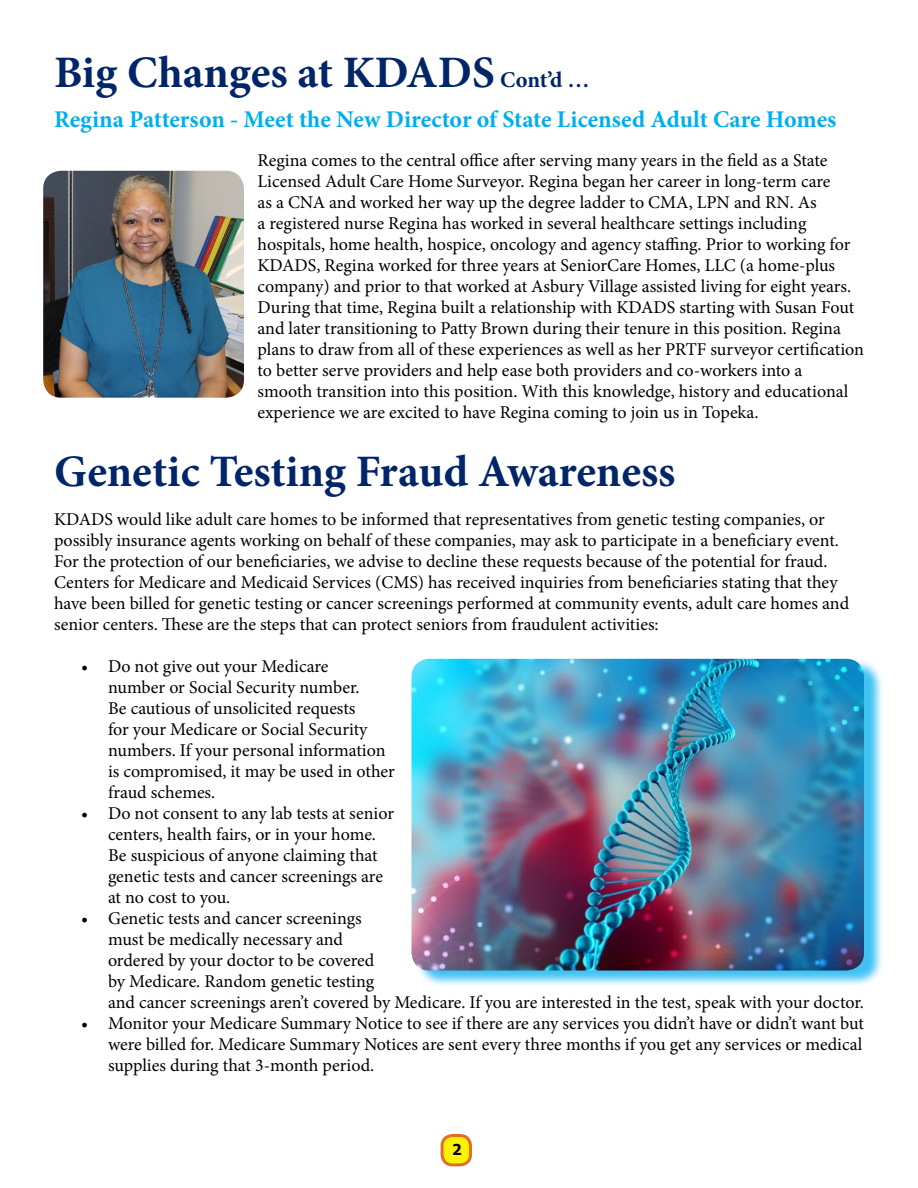
<style>
.page{position:relative;width:918px;height:1188px;background:#fff}
.page>*{position:absolute;margin:0;border:0;box-sizing:border-box;transform-origin:0 0}
.t1{font:700 45px "Minion Pro";color:#002569}
.t2{font:700 24px "Minion Pro";color:#00aeef}
.t3{font:18px/21px "Minion Pro";color:#000}
.t4{font:700 15px "Tahoma";color:#000}
.s1{font-size:22.5px}
</style>
<div class="page">
<div style="left:442px;top:1136px;width:29px;height:29px;background:#fff200;border-radius:10px"></div>
<div style="left:441px;top:1134px;width:31px;height:32px;border:3px solid #df6f25;border-radius:10px"></div>
<div style="left:416px;top:659px;width:469px;height:328px;background:#00aeef;opacity:.75"></div>
<img style="left:411px;top:659px;width:453px;height:312px">
<img style="left:43px;top:171px;width:201px;height:227px">
<h1 class="t1" style="left:54px;top:41px;width:537px">Big Changes at KDADS <span class="s1">Cont’d …</span></h1>
<h2 class="t2" style="left:54px;top:103px;width:784px">Regina Patterson - Meet the New Director of State Licensed Adult Care Homes</h2>
<p class="t3" style="left:258px;top:150px;width:608px">Regina comes to the central office after serving many years in the field as a State Licensed Adult Care Home Surveyor. Regina began her career in long-term care<br>as a CNA and worked her way up the degree ladder to CMA, LPN and RN. As<br>a registered nurse Regina has worked in several healthcare settings including hospitals, home health, hospice, oncology and agency staffing. Prior to working for KDADS, Regina worked for three years at SeniorCare Homes, LLC (a home-plus company) and prior to that worked at Asbury Village assisted living for eight years.<br>During that time, Regina built a relationship with KDADS starting with Susan Fout and later transitioning to Patty Brown during their tenure in this position. Regina plans to draw from all of these experiences as well as her PRTF surveyor certification to better serve providers and help ease both providers and co-workers into a<br>smooth transition into this position. With this knowledge, history and educational experience we are excited to have Regina coming to join us in Topeka.</p>
<h1 class="t1" style="left:54px;top:440px;width:623px">Genetic Testing Fraud Awareness</h1>
<p class="t3" style="left:54px;top:509px;width:797px">KDADS would like adult care homes to be informed that representatives from genetic testing companies, or possibly insurance agents working on behalf of these companies, may ask to participate in a beneficiary event.<br>For the protection of our beneficiaries, we advise to decline these requests because of the potential for fraud.<br>Centers for Medicare and Medicaid Services (CMS) has received inquiries from beneficiaries stating that they have been billed for genetic testing or cancer screenings performed at community events, adult care homes and senior centers. These are the steps that can protect seniors from fraudulent activities:</p>
<p class="t3" style="left:108px;top:656px;width:288px;text-indent:-27px">• Do not give out your Medicare<br>number or Social Security number.<br>Be cautious of unsolicited requests<br>for your Medicare or Social Security numbers. If your personal information is compromised, it may be used in other fraud schemes.</p>
<p class="t3" style="left:108px;top:803px;width:288px;text-indent:-27px">• Do not consent to any lab tests at senior centers, health fairs, or in your home.<br>Be suspicious of anyone claiming that genetic tests and cancer screenings are at no cost to you.</p>
<p class="t3" style="left:108px;top:908px;width:758px;text-indent:-27px">• Genetic tests and cancer screenings<br>must be medically necessary and<br>ordered by your doctor to be covered<br>by Medicare. Random genetic testing<br>and cancer screenings aren’t covered by Medicare. If you are interested in the test, speak with your doctor.</p>
<p class="t3" style="left:108px;top:1013px;width:758px;text-align:justify;text-indent:-27px">• Monitor your Medicare Summary Notice to see if there are any services you didn’t have or didn’t want but were billed for. Medicare Summary Notices are sent every three months if you get any services or medical supplies during that 3-month period.</p>
<p class="t4" style="left:452px;top:1139px;width:11px">2</p>
</div>
